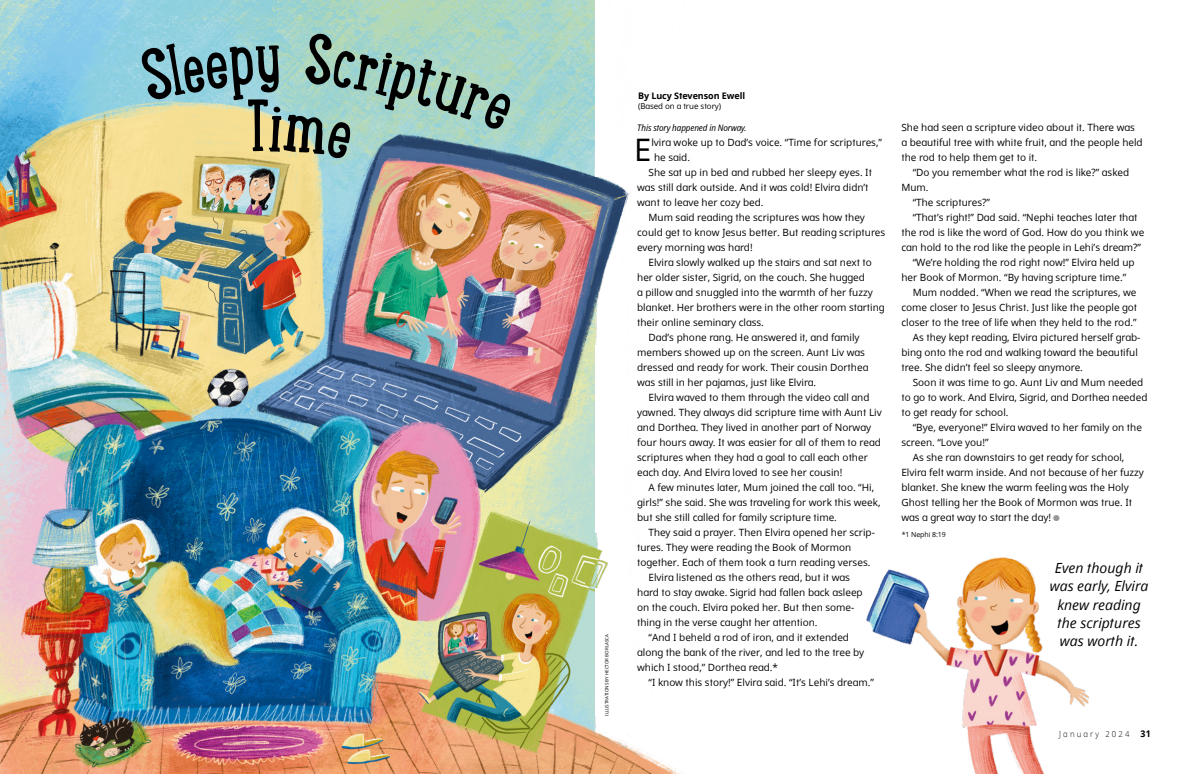
<style>
.page{position:relative;width:1191px;height:774px;background:#fff}
.page>*{position:absolute;margin:0;border:0;box-sizing:border-box;transform-origin:0 0}
.p1_first{font:31px "Dots Solidlds Lat";color:#000}
.t1{font:italic 14px/18px "Dots Solidlds Lat";color:#000;text-align:center}
.p1{font:10px/15px "Dots Solidlds Lat";color:#000}
.p1_first-2{font:10px/15px "Dots Solidlds Lat";color:#000}
.p1_bio{font:italic 9px "Dots Solid Condlds Lat";letter-spacing:-.01em;color:#000}
.p1_author-name{font:700 9px "Dots Solidlds Lat";letter-spacing:-.005em;color:#000}
.t2{font:300 8.2px "Dots Solidlds Lat";letter-spacing:.28em;color:#000;scale:.95 1}
.p1_author-role{font:8px "Dots Solidlds Lat";letter-spacing:-.005em;color:#000}
.p1_note_decimal-1_only{font:7px "Dots Solidlds Lat";letter-spacing:-.01em;color:#000}
.t3{font:4.5px "Dots Solidlds Lat";color:#000}
.s1{font-family:"Ding P Ilds Dpi";font-size:8.5px;color:#969798}
.s2{font-weight:700;font-size:9.2px}
</style>
<div class="page">
<img style="left:0;top:0;width:686px;height:774px">
<img style="left:866px;top:557px;width:223px;height:217px">
<div style="left:595px;top:0;width:12px;height:176px;background:#fff"></div>
<div style="left:595px;top:346px;width:12px;height:187px;background:#fff"></div>
<div style="left:595px;top:589px;width:12px;height:127px;background:#fff"></div>
<svg style="left:139px;top:32px;width:374px;height:128px"></svg>
<p class="t3" style="left:603px;top:716px;width:83px;rotate:-90deg">ILLUSTRATIONS BY HECTOR BORLASCA</p>
<p class="p1_author-name" style="left:638px;top:89px;width:109px">By Lucy Stevenson Ewell</p>
<p class="p1_author-role" style="left:638px;top:100px;width:85px">(Based on a true story)</p>
<p class="p1_bio" style="left:637px;top:121px;width:111px">This story happened in Norway.</p>
<p class="p1_first" style="left:634px;top:127px;width:19px">E</p>
<p class="p1_first-2" style="left:651px;top:134px;width:232px">lvira woke up to Dad’s voice. “Time for scriptures,” he said.</p>
<p class="p1" style="left:637px;top:165px;width:236px;text-indent:11px">She sat up in bed and rubbed her sleepy eyes. It was still dark outside. And it was cold! Elvira didn’t want to leave her cozy bed.</p>
<p class="p1" style="left:637px;top:210px;width:249px;text-indent:11px">Mum said reading the scriptures was how they could get to know Jesus better. But reading scriptures every morning was hard!</p>
<p class="p1" style="left:637px;top:255px;width:249px;text-indent:11px">Elvira slowly walked up the stairs and sat next to her older sister, Sigrid, on the couch. She hugged<br>a pillow and snuggled into the warmth of her fuzzy blanket. Her brothers were in the other room starting their online seminary class.</p>
<p class="p1" style="left:637px;top:330px;width:233px;text-indent:11px">Dad’s phone rang. He answered it, and family members showed up on the screen. Aunt Liv was dressed and ready for work. Their cousin Dorthea was still in her pajamas, just like Elvira.</p>
<p class="p1" style="left:637px;top:390px;width:246px;text-indent:11px">Elvira waved to them through the video call and yawned. They always did scripture time with Aunt Liv and Dorthea. They lived in another part of Norway four hours away. It was easier for all of them to read scriptures when they had a goal to call each other each day. And Elvira loved to see her cousin!</p>
<p class="p1" style="left:637px;top:480px;width:245px;text-indent:11px">A few minutes later, Mum joined the call too. “Hi, girls!” she said. She was traveling for work this week, but she still called for family scripture time.</p>
<p class="p1" style="left:637px;top:525px;width:239px;text-indent:11px">They said a prayer. Then Elvira opened her scrip&shy;tures. They were reading the Book of Mormon together. Each of them took a turn reading verses.</p>
<p class="p1" style="left:637px;top:570px;width:227px;text-indent:11px">Elvira listened as the others read, but it was hard to stay awake. Sigrid had fallen back asleep on the couch. Elvira poked her. But then some&shy;thing in the verse caught her attention.</p>
<p class="p1" style="left:637px;top:630px;width:229px;text-indent:11px">“And I beheld a rod of iron, and it extended along the bank of the river, and led to the tree by which I stood,” Dorthea read.*</p>
<p class="p1" style="left:648px;top:675px;width:227px">“I know this story!” Elvira said. “It’s Lehi’s dream.”</p>
<p class="p1" style="left:901px;top:119px;width:243px">She had seen a scripture video about it. There was a beautiful tree with white fruit, and the people held the rod to help them get to it.</p>
<p class="p1" style="left:901px;top:165px;width:229px;text-indent:11px">“Do you remember what the rod is like?” asked<br>Mum.</p>
<p class="p1" style="left:912px;top:195px;width:79px">“The scriptures?”</p>
<p class="p1" style="left:901px;top:210px;width:244px;text-align:center">“That’s right!” Dad said. “Nephi teaches later that<br>the rod is like the word of God. How do you think we can hold to the rod like the people in Lehi’s dream?”</p>
<p class="p1" style="left:901px;top:255px;width:235px;text-indent:11px">“We’re holding the rod right now!” Elvira held up her Book of Mormon. “By having scripture time.”</p>
<p class="p1" style="left:901px;top:285px;width:237px;text-align:justify;text-indent:11px">Mum nodded. “When we read the scriptures, we come closer to Jesus Christ. Just like the people got closer to the tree of life when they held to the rod.”</p>
<p class="p1" style="left:901px;top:330px;width:241px;text-indent:11px">As they kept reading, Elvira pictured herself grab&shy;bing onto the rod and walking toward the beautiful tree. She didn’t feel so sleepy anymore.</p>
<p class="p1" style="left:901px;top:375px;width:247px;text-indent:11px">Soon it was time to go. Aunt Liv and Mum needed to go to work. And Elvira, Sigrid, and Dorthea needed to get ready for school.</p>
<p class="p1" style="left:901px;top:420px;width:242px;text-indent:11px">“Bye, everyone!” Elvira waved to her family on the screen. “Love you!”</p>
<p class="p1" style="left:901px;top:450px;width:244px;text-indent:11px">As she ran downstairs to get ready for school, Elvira felt warm inside. And not because of her fuzzy blanket. She knew the warm feeling was the Holy Ghost telling her the Book of Mormon was true. It was a great way to start the day! <span class="s1">●</span></p>
<p class="p1_note_decimal-1_only" style="left:901px;top:529px;width:46px">*1 Nephi 8:19</p>
<p class="t1" style="left:1049px;top:559px;width:100px">Even though it was early, Elvira knew reading the scriptures was worth it.</p>
<p class="t2" style="left:1059px;top:728px;width:98px">January 2024 <span class="s2">31</span></p>
</div>
